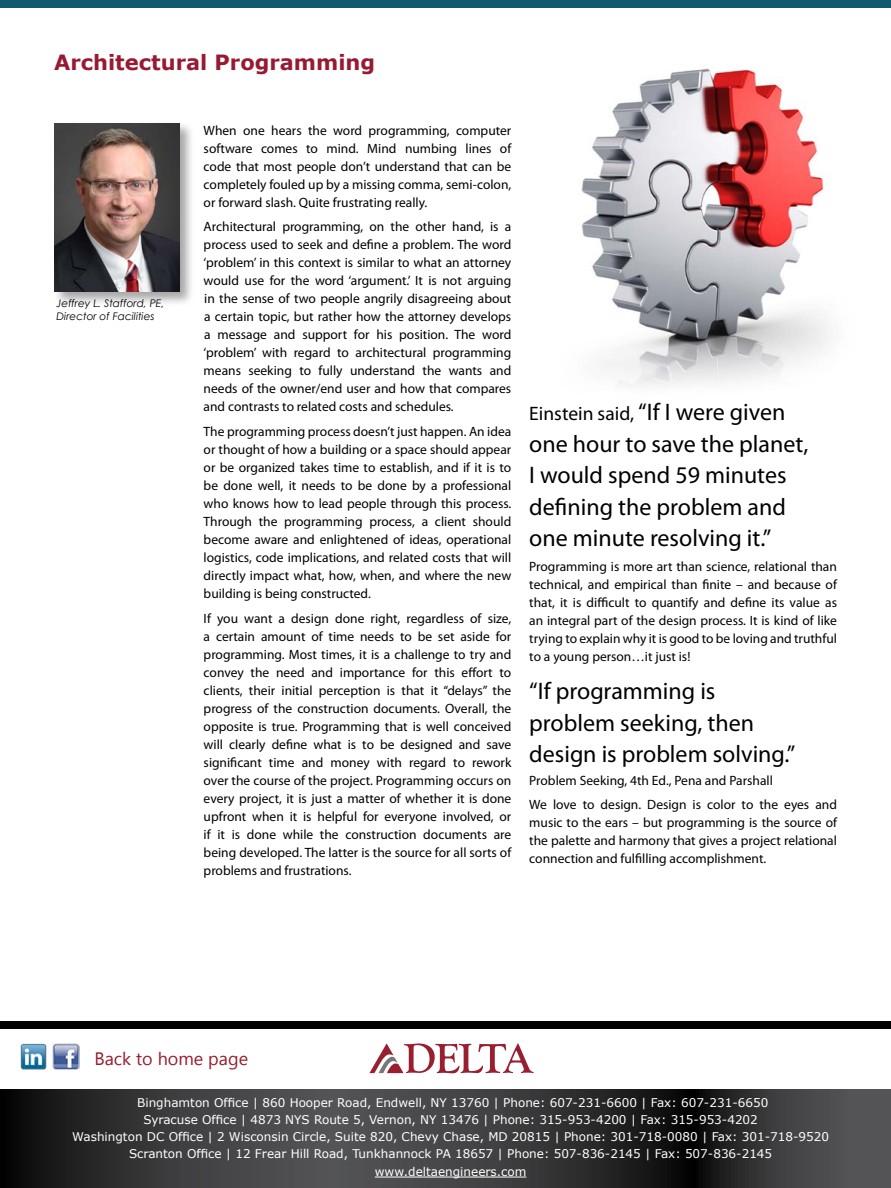
<style>
.page{position:relative;width:891px;height:1188px;background:#fff}
.page>*{position:absolute;margin:0;border:0;box-sizing:border-box;transform-origin:0 0}
.t1{font:24px/31.5px "Myriad Pro";color:#000}
.t2{font:700 21px "Verdana";color:#981a32}
.t3{font:19.5px "Myriad Pro";color:#000}
.t4{font:18px "Myanmar Text";color:#981e30}
.t5{font:13.5px/18px "Myriad Pro";color:#000;text-align:justify}
.t6{font:12px/17.4px "Verdana";color:#fff;text-align:center}
.t7{font:italic 10.5px/12.6px "Century Gothic";color:#000}
.s1{font-size:24px}
</style>
<div class="page">
<svg style="left:0;top:1089px;width:891px;height:99px;background:#363637"></svg>
<div style="left:0;top:1022px;width:891px;height:7px;background:#000"></div>
<hr style="left:375px;top:1177px;width:151px;height:1px;background:#fff">
<img style="left:53px;top:1044px;width:26px;height:26px">
<img style="left:20px;top:1043px;width:27px;height:27px">
<svg style="left:369px;top:1043px;width:165px;height:30px"></svg>
<div style="left:0;top:0;width:891px;height:7px;background:#0f5a6c"></div>
<div style="left:53px;top:121px;width:142px;height:186px;background:#000;opacity:.35"></div>
<img style="left:55px;top:123px;width:125px;height:169px">
<img style="left:581px;top:68px;width:248px;height:319px">
<h2 class="t2" style="left:54px;top:49px;width:323px">Architectural Programming</h2>
<p class="t7" style="left:56px;top:297px;width:110px">Jeffrey L. Stafford, PE,<br>Director of Facilities</p>
<p class="t5" style="left:204px;top:121px;width:309px">When one hears the word programming, computer software comes to mind. Mind numbing lines of code that most people don’t understand that can be completely fouled up by a missing comma, semi-colon, or forward slash. Quite frustrating really.</p>
<p class="t5" style="left:204px;top:218px;width:309px">Architectural programming, on the other hand, is a process used to seek and define a problem. The word ‘problem’ in this context is similar to what an attorney would use for the word ‘argument.’ It is not arguing in the sense of two people angrily disagreeing about a certain topic, but rather how the attorney develops a message and support for his position. The word ‘problem’ with regard to architectural programming means seeking to fully understand the wants and needs of the owner/end user and how that compares and contrasts to related costs and schedules.</p>
<p class="t5" style="left:204px;top:422px;width:309px">The programming process doesn’t just happen. An idea or thought of how a building or a space should appear or be organized takes time to establish, and if it is to be done well, it needs to be done by a professional who knows how to lead people through this process.<br>Through the programming process, a client should become aware and enlightened of ideas, operational logistics, code implications, and related costs that will directly impact what, how, when, and where the new building is being constructed.</p>
<p class="t5" style="left:204px;top:609px;width:309px">If you want a design done right, regardless of size, a certain amount of time needs to be set aside for programming. Most times, it is a challenge to try and convey the need and importance for this effort to clients, their initial perception is that it “delays” the progress of the construction documents. Overall, the opposite is true. Programming that is well conceived will clearly define what is to be designed and save significant time and money with regard to rework over the course of the project. Programming occurs on every project, it is just a matter of whether it is done upfront when it is helpful for everyone involved, or if it is done while the construction documents are being developed. The latter is the source for all sorts of problems and frustrations.</p>
<h3 class="t3" style="left:529px;top:402px;width:258px">Einstein said, <span class="s1">“If I were given</span></h3>
<h1 class="t1" style="left:529px;top:427px;width:281px">one hour to save the planet,<br>I would spend 59 minutes defining the problem and one minute resolving it.”</h1>
<p class="t5" style="left:529px;top:557px;width:309px">Programming is more art than science, relational than technical, and empirical than finite – and because of that, it is difficult to quantify and define its value as an integral part of the design process. It is kind of like trying to explain why it is good to be loving and truthful to a young person…it just is!</p>
<h1 class="t1" style="left:529px;top:675px;width:268px">“If programming is problem seeking, then design is problem solving.”</h1>
<p class="t5" style="left:529px;top:767px;width:309px;line-height:24.8px">Problem Seeking, 4th Ed., Pena and Parshall<br>We love to design. Design is color to the eyes and</p>
<p class="t5" style="left:529px;top:814px;width:309px">music to the ears – but programming is the source of the palette and harmony that gives a project relational connection and fulfilling accomplishment.</p>
<h3 class="t4" style="left:94px;top:1048px;width:155px">Back to home page</h3>
<p class="t6" style="left:72px;top:1093px;width:758px">Binghamton Office | 860 Hooper Road, Endwell, NY 13760 | Phone: 607-231-6600 | Fax: 607-231-6650<br>Syracuse Office | 4873 NYS Route 5, Vernon, NY 13476 | Phone: 315-953-4200 | Fax: 315-953-4202<br>Washington DC Office | 2 Wisconsin Circle, Suite 820, Chevy Chase, MD 20815 | Phone: 301-718-0080 | Fax: 301-718-9520<br>Scranton Office | 12 Frear Hill Road, Tunkhannock PA 18657 | Phone: 507-836-2145 | Fax: 507-836-2145 www.deltaengineers.com</p>
</div>
